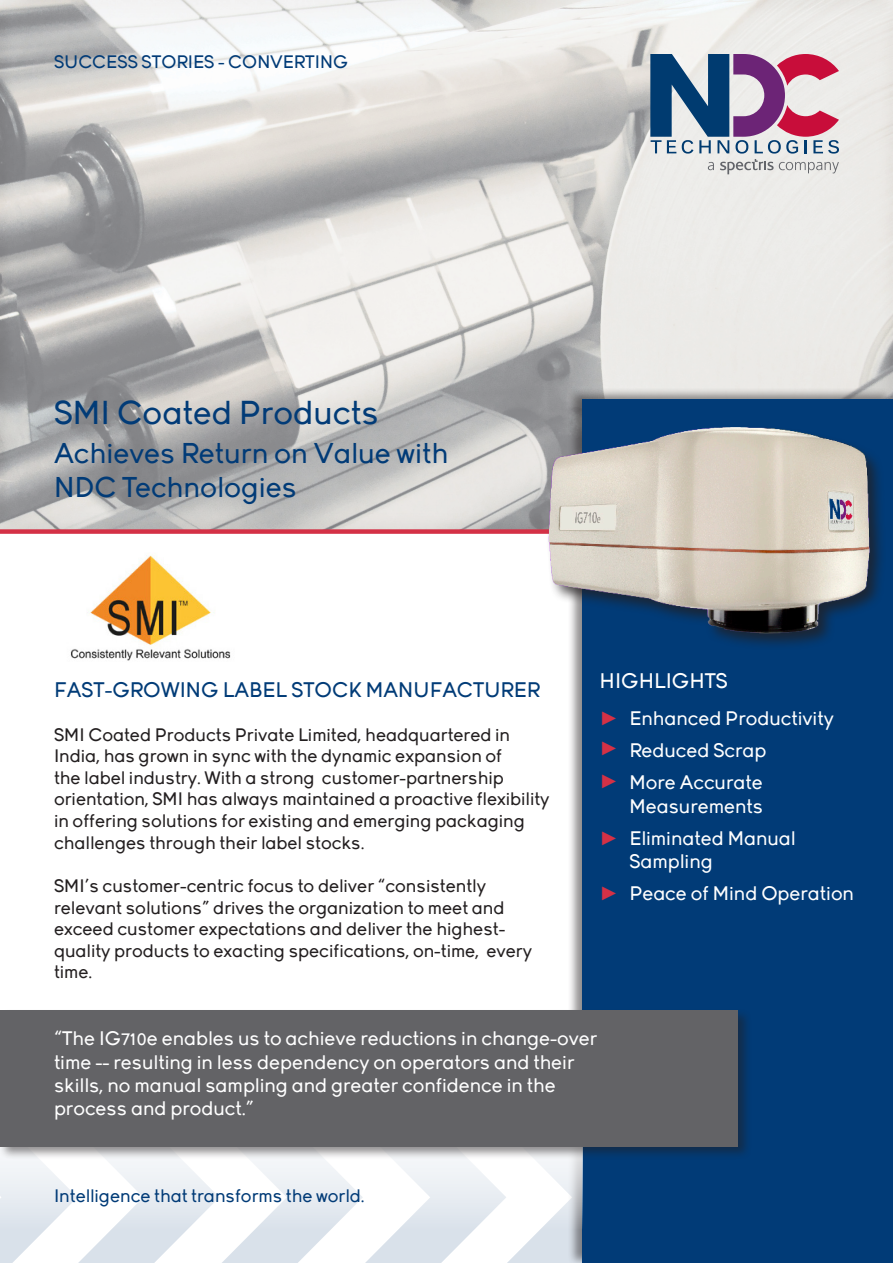
<style>
.page{position:relative;width:893px;height:1263px;background:#fff}
.page>*{position:absolute;margin:0;border:0;box-sizing:border-box;transform-origin:0 0}
.t1{font:33px "Young";color:#013b77}
.t2{font:28.5px/34.2px "Young";color:#013b77}
.t3{font:21px "Young";color:#013b77}
.t4{font:21px "Young";color:#fff}
.t5{font:19.5px/23.4px "Young";color:#fff}
.t6{font:19.5px "Arial";color:#d43146}
.t7{font:18px/21.6px "Young";color:#231f20}
.t8{font:18px "Young";color:#013b77}
</style>
<div class="page">
<svg style="left:0;top:1229px;width:567px;height:34px"></svg>
<div style="left:0;top:0;width:893px;height:531px;background:#231f20;opacity:.5"></div>
<svg style="left:650px;top:54px;width:189px;height:120px;background:#a195ad"></svg>
<div style="left:567px;top:387px;width:326px;height:876px;background:#231f20;opacity:.5"></div>
<div style="left:583px;top:400px;width:310px;height:863px;background:#013b77"></div>
<img style="left:70px;top:554px;width:161px;height:107px">
<div style="left:0;top:529px;width:583px;height:5px;background:#d43146"></div>
<img style="left:515px;top:403px;width:366px;height:247px">
<svg style="left:0;top:1160px;width:583px;height:69px"></svg>
<div style="left:0;top:1008px;width:752px;height:152px;background:#231f20;opacity:.5"></div>
<div style="left:0;top:1010px;width:738px;height:136px;background:#636366"></div>
<p class="t8" style="left:54px;top:51px;width:296px">SUCCESS STORIES - CONVERTING</p>
<p class="t1" style="left:54px;top:395px;width:326px">SMI Coated Products</p>
<p class="t2" style="left:54px;top:437px;width:396px">Achieves Return on Value with<br>NDC Technologies</p>
<p class="t3" style="left:54px;top:679px;width:488px">FAST-GROWING LABEL STOCK MANUFACTURER</p>
<p class="t7" style="left:54px;top:724px;width:497px">SMI Coated Products Private Limited, headquartered in India, has grown in sync with the dynamic expansion of<br>the label industry. With a strong customer-partnership orientation, SMI has always maintained a proactive flexibility in offering solutions for existing and emerging packaging challenges through their label stocks.</p>
<p class="t7" style="left:54px;top:875px;width:479px">SMI’s customer-centric focus to deliver “consistently relevant solutions” drives the organization to meet and exceed customer expectations and deliver the highest&shy;quality products to exacting specifications, on-time, every time.</p>
<p class="t4" style="left:600px;top:669px;width:130px">HIGHLIGHTS</p>
<p class="t5" style="left:629px;top:707px;width:206px">Enhanced Productivity</p>
<p class="t5" style="left:629px;top:739px;width:139px">Reduced Scrap</p>
<p class="t5" style="left:629px;top:771px;width:135px">More Accurate<br>Measurements</p>
<p class="t5" style="left:629px;top:827px;width:168px">Eliminated Manual<br>Sampling</p>
<p class="t5" style="left:629px;top:882px;width:226px">Peace of Mind Operation</p>
<p class="t6" style="left:600px;top:705px;width:21px">►</p>
<p class="t6" style="left:600px;top:735px;width:21px">►</p>
<p class="t6" style="left:600px;top:768px;width:21px">►</p>
<p class="t6" style="left:600px;top:825px;width:21px">►</p>
<p class="t6" style="left:600px;top:879px;width:21px">►</p>
<p class="t5" style="left:54px;top:1027px;width:545px">“The IG710e enables us to achieve reductions in change-over time -- resulting in less dependency on operators and their skills, no manual sampling and greater confidence in the process and product.”</p>
<p class="t8" style="left:54px;top:1186px;width:312px">Intelligence that transforms the world.</p>
</div>
